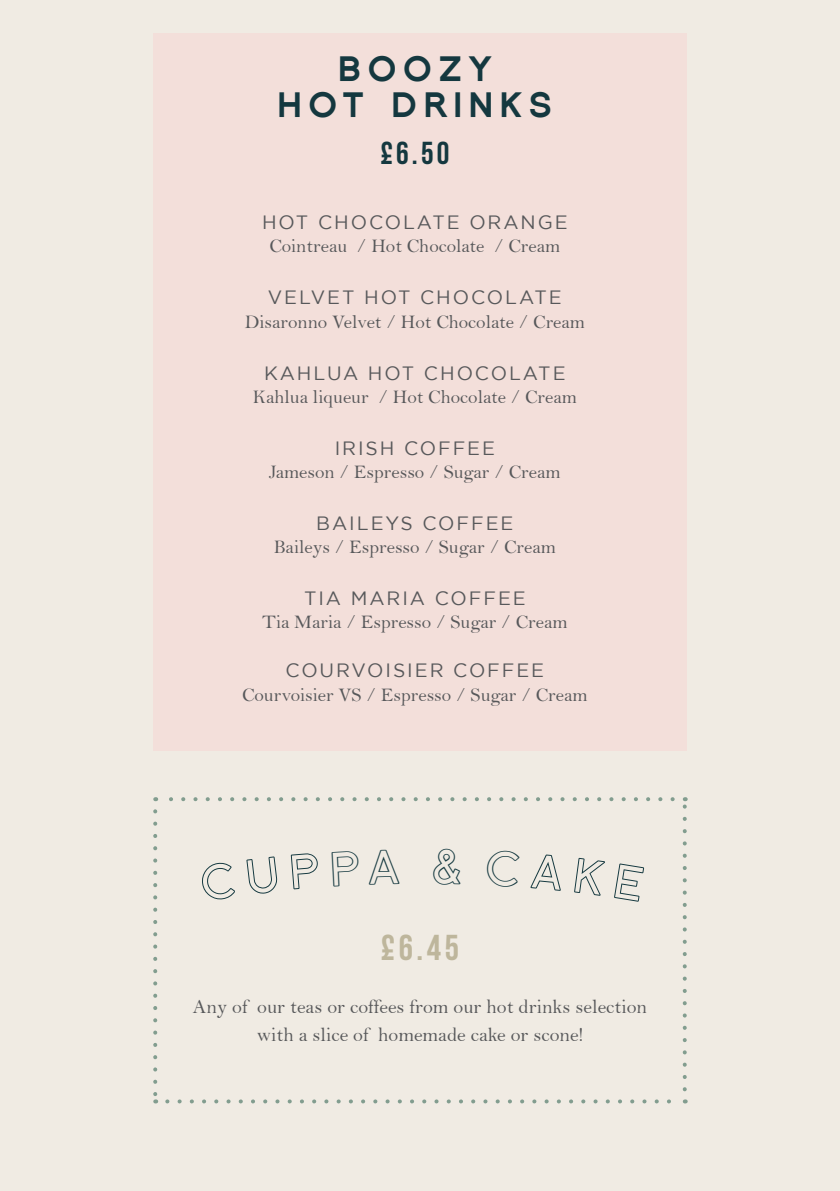
<style>
.page{position:relative;width:840px;height:1191px;background:#fff}
.page>*{position:absolute;margin:0;border:0;box-sizing:border-box;transform-origin:0 0}
.new_menu_header{font:36px "Bebas Neue";color:#beb69c}
.NEW_dish_and_price_2{font:900 33px/36px "Florencesans";letter-spacing:.2em;color:#14383f;text-align:center}
.NEW_dish_and_price_2-2{font:31.8px "Bebas Neue";color:#14383f}
.NEW_dish_and_price_1{font:20px/28px "Bell";color:#57585a;text-align:center}
.NEW_dish_and_price_1-2{font:19.2px/23px "Bell";color:#57585a;text-align:center}
.s1{font-family:"Gotham"}
</style>
<div class="page">
<div style="left:0;top:0;width:839px;height:1191px;background:#f0ebe3"></div>
<svg style="left:167px;top:1099px;width:504px;height:4px"></svg>
<svg style="left:153px;top:811px;width:4px;height:292px"></svg>
<svg style="left:682px;top:797px;width:4px;height:292px"></svg>
<svg style="left:155px;top:797px;width:517px;height:4px"></svg>
<div style="left:153px;top:34px;width:533px;height:717px;background:#f3dfda"></div>
<p class="NEW_dish_and_price_2" style="left:277px;top:51px;width:276px">BOOZY<br>HOT DRINKS</p>
<p class="NEW_dish_and_price_2-2" style="left:380px;top:136px;width:70px">£6.50</p>
<p class="NEW_dish_and_price_1-2" style="left:262px;top:212px;width:307px"><span class="s1">HOT CHOCOLATE ORANGE<br></span>Cointreau / Hot Chocolate / Cream</p>
<p class="NEW_dish_and_price_1-2" style="left:244px;top:287px;width:341px"><span class="s1">VELVET HOT CHOCOLATE<br></span>Disaronno Velvet / Hot Chocolate / Cream</p>
<p class="NEW_dish_and_price_1-2" style="left:253px;top:362px;width:325px"><span class="s1">KAHLUA HOT CHOCOLATE<br></span>Kahlua liqueur / Hot Chocolate / Cream</p>
<p class="NEW_dish_and_price_1-2" style="left:269px;top:437px;width:293px"><span class="s1">IRISH COFFEE<br></span>Jameson / Espresso / Sugar / Cream</p>
<p class="NEW_dish_and_price_1-2" style="left:274px;top:512px;width:283px"><span class="s1">BAILEYS COFFEE<br></span>Baileys / Espresso / Sugar / Cream</p>
<p class="NEW_dish_and_price_1-2" style="left:262px;top:587px;width:307px"><span class="s1">TIA MARIA COFFEE<br></span>Tia Maria / Espresso / Sugar / Cream</p>
<p class="NEW_dish_and_price_1-2" style="left:242px;top:659px;width:347px;line-height:24px"><span class="s1">COURVOISIER COFFEE<br></span>Courvoisier VS / Espresso / Sugar / Cream</p>
<p class="new_menu_header" style="left:380px;top:928px;width:80px">£6.45</p>
<p class="NEW_dish_and_price_1" style="left:193px;top:992px;width:455px">Any of our teas or coffees from our hot drinks selection with a slice of homemade cake or scone!</p>
</div>
